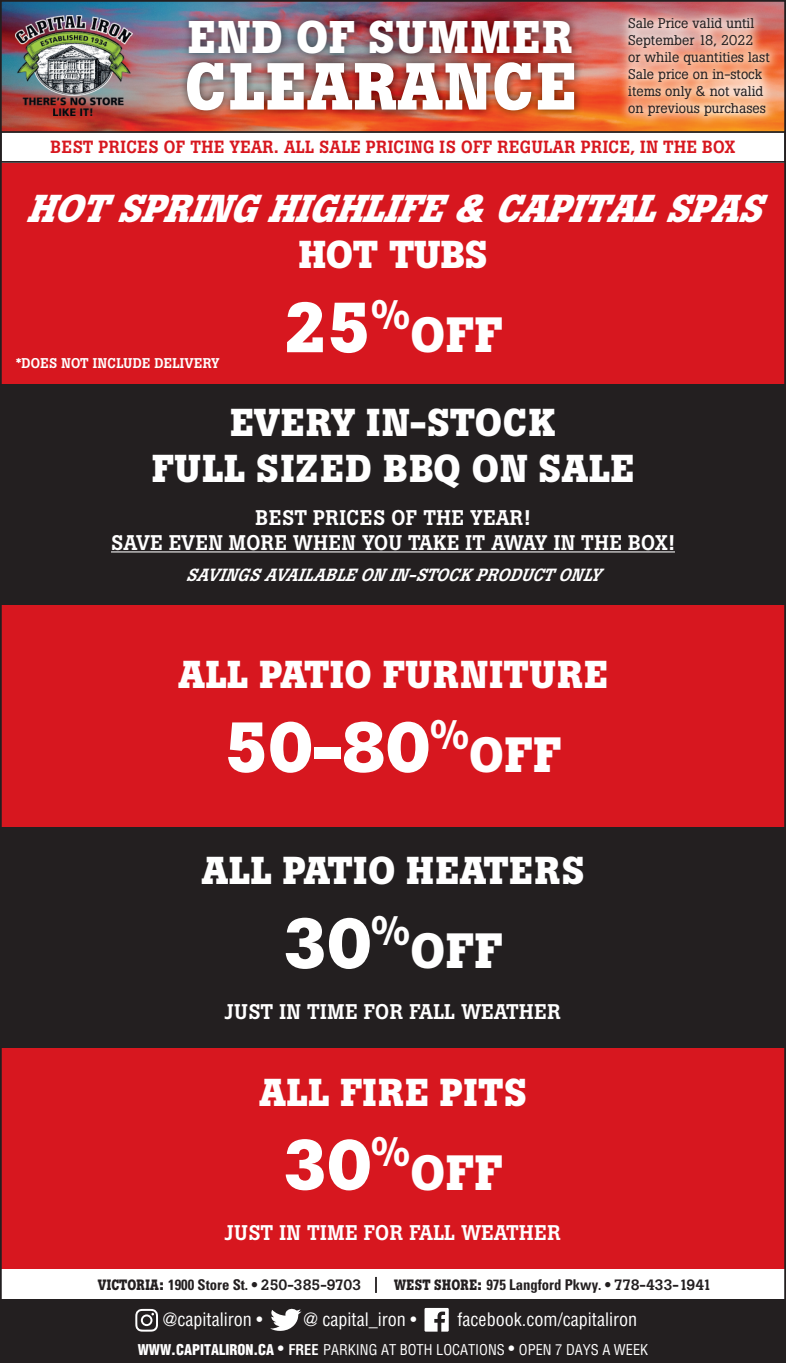
<style>
.page{position:relative;width:786px;height:1363px;background:#fff}
.page>*{position:absolute;margin:0;border:0;box-sizing:border-box;transform-origin:0 0}
.t1{font:700 70px "Boton";color:#fff}
.t2{font:700 65.8px "Boton";letter-spacing:.02em;color:#fff}
.t3{font:700 49px "Boton";letter-spacing:.02em;color:#fff}
.t4{font:700 45.32px "Boton";letter-spacing:.045em;color:#fff}
.t5{font:700 38.5px/46.2px "Boton";letter-spacing:.02em;color:#fff;text-align:center}
.t6{font:italic 700 38.5px "Boton";color:#fff}
.t7{font:500 21px/25.2px "Boton";letter-spacing:.02em;color:#fff;text-align:center}
.t8{font:condensed 18.2px "Helvetica";color:#fff}
.t9{font:500 17.5px "Boton";letter-spacing:.02em;color:#d7171f}
.t10{font:italic 500 17.5px "Boton";letter-spacing:.01em;color:#fff}
.t11{font:700 condensed 14.88px "Univers 67";color:#231f20}
.t12{font:condensed 14.53px "Helvetica";color:#fff}
.t13{font:14px/16.8px "Boton";color:#231f20}
.t14{font:500 14px "Boton";letter-spacing:.02em;color:#fff}
.s1{font-family:"Boton";font-stretch:normal}
.s2{font-family:"Boton";font-weight:500;font-stretch:normal}
.s3{font-weight:900}
.s4{font-size:18.2px}
.s5{font-weight:700}
</style>
<div class="page">
<img style="left:3px;top:3px;width:779px;height:128px">
<img style="left:178px;top:12px;width:405px;height:107px">
<img style="left:617px;top:7px;width:163px;height:119px">
<img style="left:16px;top:16px;width:117px;height:99px">
<div style="left:0;top:131px;width:785px;height:32px;border:2px solid #231f20"></div>
<div style="left:0;top:163px;width:785px;height:221px;background:#d7171f"></div>
<div style="left:0;top:384px;width:785px;height:221px;background:#231f20"></div>
<hr style="left:111px;top:551px;width:564px;height:1px;background:#fff">
<div style="left:0;top:605px;width:785px;height:222px;background:#d7171f"></div>
<div style="left:0;top:827px;width:785px;height:221px;background:#231f20"></div>
<div style="left:0;top:1048px;width:785px;height:221px;background:#d7171f"></div>
<div style="left:0;top:1299px;width:785px;height:63px;background:#231f20"></div>
<svg style="left:375px;top:1276px;width:2px;height:16px"></svg>
<svg style="left:274px;top:1330px;width:12px;height:1px"></svg>
<svg style="left:270px;top:1308px;width:31px;height:22px"></svg>
<svg style="left:424px;top:1307px;width:24px;height:24px"></svg>
<svg style="left:135px;top:1308px;width:23px;height:23px"></svg>
<p class="t13" style="left:628px;top:15px;width:143px">Sale Price valid until<br>September 18, 2022<br>or while quantities last<br>Sale price on in-stock items only &amp; not valid on previous purchases</p>
<p class="t9" style="left:51px;top:141px;width:686px">BEST PRICES OF THE YEAR. ALL SALE PRICING IS OFF REGULAR PRICE, IN THE BOX</p>
<h3 class="t6" style="left:26px;top:195px;width:748px">HOT SPRING HIGHLIFE &amp; CAPITAL SPAS</h3>
<h3 class="t5" style="left:298px;top:236px;width:190px">HOT TUBS</h3>
<h1 class="t1" style="left:284px;top:303px;width:128px">25<sup>%</sup></h1>
<h3 class="t4" style="left:188px;top:21px;width:386px">END OF SUMMER</h3>
<h2 class="t2" style="left:185px;top:63px;width:393px">CLEARANCE</h2>
<h3 class="t3" style="left:410px;top:306px;width:93px">OFF</h3>
<p class="t14" style="left:16px;top:358px;width:205px">*DOES NOT INCLUDE DELIVERY</p>
<h3 class="t5" style="left:152px;top:403px;width:483px">EVERY IN-STOCK<br>FULL SIZED BBQ ON SALE</h3>
<h3 class="t7" style="left:111px;top:507px;width:565px">BEST PRICES OF THE YEAR!<br>SAVE EVEN MORE WHEN YOU TAKE IT AWAY IN THE BOX!</h3>
<p class="t10" style="left:186px;top:569px;width:422px">SAVINGS AVAILABLE ON IN-STOCK PRODUCT ONLY</p>
<h3 class="t5" style="left:178px;top:656px;width:430px">ALL PATIO FURNITURE</h3>
<h1 class="t1" style="left:225px;top:722px;width:245px">50-80<sup>%</sup></h1>
<h3 class="t3" style="left:469px;top:725px;width:93px">OFF</h3>
<h3 class="t5" style="left:202px;top:852px;width:384px">ALL PATIO HEATERS</h3>
<h1 class="t1" style="left:284px;top:918px;width:128px">30<sup>%</sup></h1>
<h3 class="t3" style="left:410px;top:921px;width:93px">OFF</h3>
<h3 class="t7" style="left:225px;top:1001px;width:338px">JUST IN TIME FOR FALL WEATHER</h3>
<h3 class="t5" style="left:259px;top:1073px;width:268px">ALL FIRE PITS</h3>
<h1 class="t1" style="left:284px;top:1139px;width:128px">30<sup>%</sup></h1>
<h3 class="t3" style="left:410px;top:1143px;width:93px">OFF</h3>
<h3 class="t7" style="left:225px;top:1222px;width:338px">JUST IN TIME FOR FALL WEATHER</h3>
<p class="t11" style="left:98px;top:1275px;width:265px"><span class="s1">VICTORIA:</span> 1900 Store St. • <span class="s2">250-385-9703</span></p>
<p class="t11" style="left:394px;top:1275px;width:319px"><span class="s1">WEST SHORE:</span> 975 Langford Pkwy. • <span class="s2">778-433-1941</span></p>
<h3 class="t8" style="left:163px;top:1312px;width:101px">@capitaliron •</h3>
<h3 class="t8" style="left:303px;top:1312px;width:115px">@ capital_iron •</h3>
<h3 class="t8" style="left:457px;top:1312px;width:181px">facebook.com/capitaliron</h3>
<p class="t12" style="left:138px;top:1343px;width:512px"><span class="s3">WWW.CAPITALIRON.CA</span> <span class="s4">•</span> <span class="s5">FREE</span> PARKING AT BOTH LOCATIONS <span class="s4">•</span> OPEN 7 DAYS A WEEK</p>
</div>
